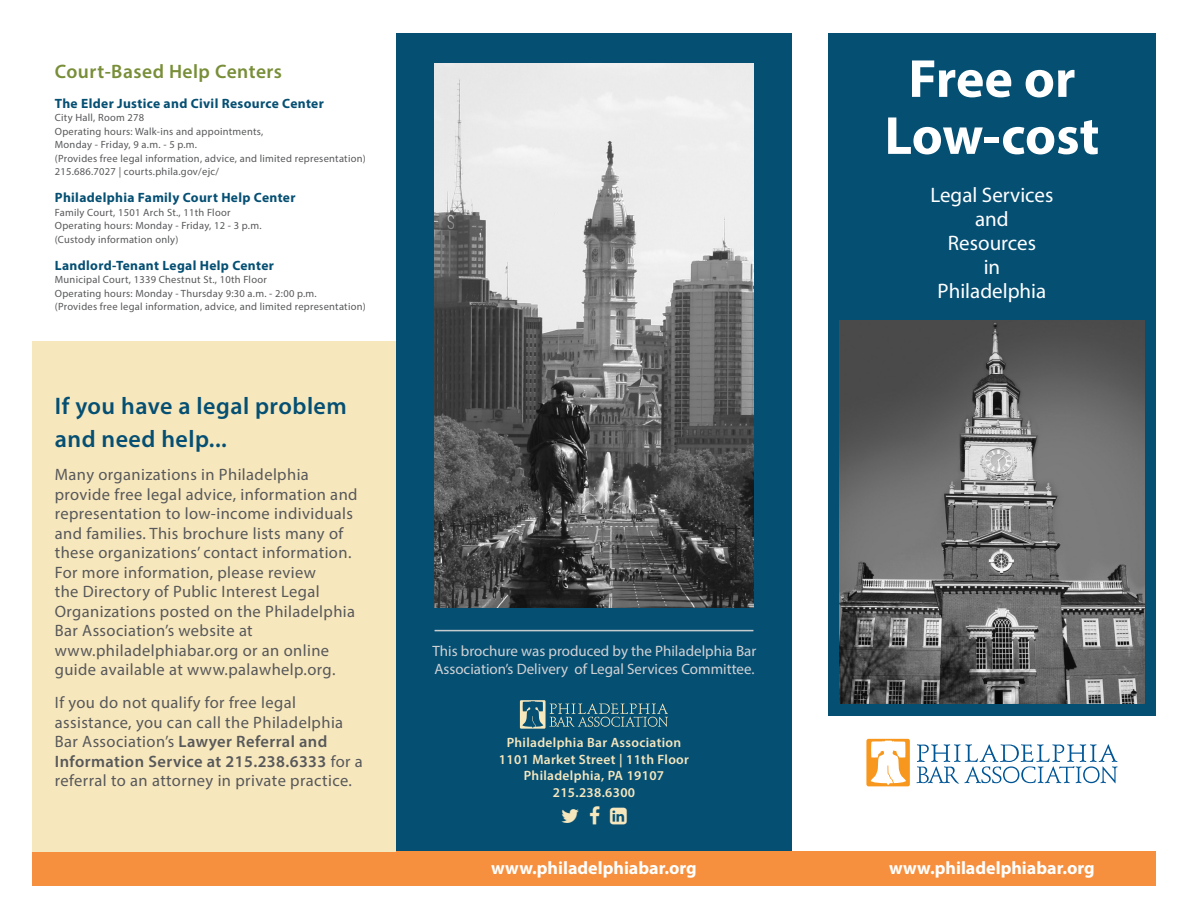
<style>
.page{position:relative;width:1188px;height:918px;background:#fff}
.page>*{position:absolute;margin:0;border:0;box-sizing:border-box;transform-origin:0 0}
.Title_Subhead{font:700 54px/57px "Myriad Pro";letter-spacing:-.01em;color:#fff;text-align:center}
.Head_1{font:600 24px/33px "Myriad Pro";letter-spacing:.02em;color:#054f73}
.Title_Subhead-2{font:21px "Myriad Pro";color:#fff}
.Head_1-2{font:600 19.5px "Myriad Pro";letter-spacing:.025em;color:#788e38}
.Sidebar_Head{font:700 18px "Myriad Pro";color:#fff}
.Body{font:16.5px/19.5px "Myriad Pro";letter-spacing:.025em;color:#57585a}
.Sidebar{font:15px/18px "Myriad Pro";color:#d1d2d4}
.Body-2{font:700 13.5px "Myriad Pro";letter-spacing:.025em;color:#054f73}
.Address{font:600 13.5px/16.5px "Myriad Pro";letter-spacing:.025em;color:#f7e7bd;text-align:center}
.Body-3{font:10.5px/13.5px "Myriad Pro";letter-spacing:.025em;color:#57585a}
.s1{font-weight:600}
</style>
<div class="page">
<div style="left:828px;top:33px;width:328px;height:683px;background:#054f73"></div>
<div style="left:396px;top:33px;width:396px;height:820px;background:#054f73"></div>
<div style="left:32px;top:851px;width:1124px;height:35px;background:#f6903e"></div>
<svg style="left:520px;top:700px;width:148px;height:29px"></svg>
<hr style="left:435px;top:630px;width:318px;height:1px;background:#d1d2d4">
<hr style="left:435px;top:631px;width:318px;height:1px;background:#d1d2d4">
<img style="left:839px;top:321px;width:306px;height:382px">
<div style="left:866px;top:739px;width:44px;height:47px;background:#f7971d;border-radius:2px"></div>
<svg style="left:871px;top:741px;width:35px;height:44px"></svg>
<svg style="left:917px;top:744px;width:201px;height:40px"></svg>
<img style="left:435px;top:64px;width:318px;height:544px">
<div style="left:32px;top:341px;width:364px;height:510px;background:#f7e7bd"></div>
<p class="Head_1-2" style="left:55px;top:59px;width:229px">Court-Based Help Centers</p>
<p class="Body-2" style="left:55px;top:94px;width:271px">The Elder Justice and Civil Resource Center</p>
<p class="Body-3" style="left:55px;top:111px;width:91px">City Hall, Room 278</p>
<p class="Body-3" style="left:55px;top:124px;width:210px">Operating hours: Walk-ins and appointments,<br>Monday - Friday, 9 a.m. - 5 p.m.</p>
<p class="Body-3" style="left:55px;top:151px;width:313px">(Provides free legal information, advice, and limited representation)</p>
<p class="Body-3" style="left:55px;top:165px;width:166px">215.686.7027 | courts.phila.gov/ejc/</p>
<p class="Body-2" style="left:55px;top:189px;width:242px">Philadelphia Family Court Help Center</p>
<p class="Body-3" style="left:55px;top:205px;width:177px">Family Court, 1501 Arch St., 11th Floor</p>
<p class="Body-3" style="left:55px;top:219px;width:208px">Operating hours: Monday - Friday, 12 - 3 p.m.</p>
<p class="Body-3" style="left:55px;top:232px;width:125px">(Custody information only)</p>
<p class="Body-2" style="left:55px;top:256px;width:221px">Landlord-Tenant Legal Help Center</p>
<p class="Body-3" style="left:55px;top:273px;width:214px">Municipal Court, 1339 Chestnut St., 10th Floor</p>
<p class="Body-3" style="left:55px;top:286px;width:263px">Operating hours: Monday - Thursday 9:30 a.m. - 2:00 p.m.</p>
<p class="Body-3" style="left:55px;top:300px;width:313px">(Provides free legal information, advice, and limited representation)</p>
<p class="Head_1" style="left:55px;top:389px;width:294px">If you have a legal problem and need help...</p>
<p class="Body" style="left:55px;top:465px;width:304px">Many organizations in Philadelphia provide free legal advice, information and representation to low-income individuals and families. This brochure lists many of these organizations’ contact information.<br>For more information, please review<br>the Directory of Public Interest Legal Organizations posted on the Philadelphia Bar Association’s website at www.philadelphiabar.org or an online guide available at www.palawhelp.org.</p>
<p class="Body" style="left:55px;top:693px;width:310px">If you do not qualify for free legal assistance, you can call the Philadelphia Bar Association’s <span class="s1">Lawyer Referral and Information Service at 215.238.6333</span> for a referral to an attorney in private practice.</p>
<p class="Title_Subhead" style="left:885px;top:48px;width:216px">Free or<br>Low-cost</p>
<p class="Title_Subhead-2" style="left:931px;top:182px;width:124px">Legal Services</p>
<p class="Title_Subhead-2" style="left:975px;top:206px;width:35px">and</p>
<p class="Title_Subhead-2" style="left:948px;top:230px;width:90px">Resources</p>
<p class="Title_Subhead-2" style="left:984px;top:254px;width:18px">in</p>
<p class="Title_Subhead-2" style="left:938px;top:278px;width:110px">Philadelphia</p>
<p class="Sidebar" style="left:433px;top:642px;width:325px">This brochure was produced by the Philadelphia Bar<br>Association’s Delivery of Legal Services Committee.</p>
<p class="Address" style="left:507px;top:734px;width:176px">Philadelphia Bar Association</p>
<p class="Address" style="left:499px;top:751px;width:192px">1101 Market Street | 11th Floor<br>Philadelphia, PA 19107</p>
<p class="Address" style="left:553px;top:784px;width:84px">215.238.6300</p>
<p class="Sidebar_Head" style="left:491px;top:856px;width:207px">www.philadelphiabar.org</p>
<p class="Sidebar_Head" style="left:889px;top:856px;width:207px">www.philadelphiabar.org</p>
</div>
